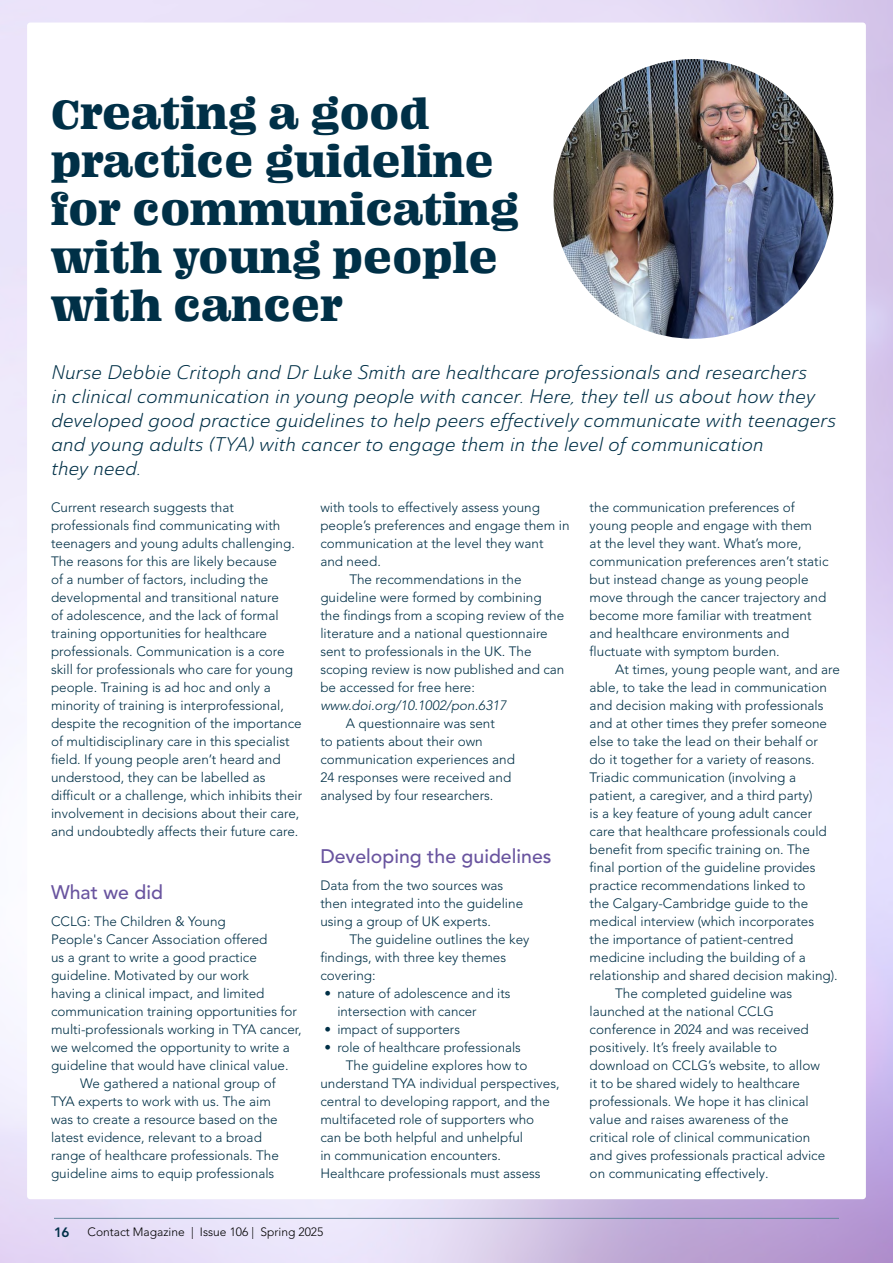
<style>
.page{position:relative;width:893px;height:1263px;background:#fff}
.page>*{position:absolute;margin:0;border:0;box-sizing:border-box;transform-origin:0 0}
.t1{font:45px/48px "Ohno Fatface 12 Pt";color:#003047}
.t2{font:19.5px/24px "Ainslie Sans Nor Boo It";color:#003047}
.t3{font:500 19.5px "Avenir LT Pro";color:#69549f}
.t4{font:300 13.5px/18px "Avenir LT Pro";color:#003047}
.t5{font:italic 300 13.5px "Avenir LT Pro";color:#003047}
.t6{font:800 13.5px "Avenir LT Pro";color:#003047}
.t7{font:300 12px "Avenir LT Pro";color:#000}
</style>
<div class="page">
<img style="left:554px;top:59px;width:279px;height:280px;border-radius:140px">
<hr style="left:54px;top:1218px;width:785px;height:1px;background:#65879d">
<h1 class="t1" style="left:51px;top:89px;width:470px">Creating a good practice guideline for communicating with young people with cancer</h1>
<p class="t2" style="left:51px;top:361px;width:786px">Nurse Debbie Critoph and Dr Luke Smith are healthcare professionals and researchers<br>in clinical communication in young people with cancer. Here, they tell us about how they developed good practice guidelines to help peers effectively communicate with teenagers and young adults (TYA) with cancer to engage them in the level of communication<br>they need.</p>
<p class="t4" style="left:51px;top:498px;width:253px">Current research suggests that professionals find communicating with teenagers and young adults challenging.<br>The reasons for this are likely because<br>of a number of factors, including the developmental and transitional nature<br>of adolescence, and the lack of formal training opportunities for healthcare professionals. Communication is a core skill for professionals who care for young people. Training is ad hoc and only a minority of training is interprofessional, despite the recognition of the importance of multidisciplinary care in this specialist field. If young people aren’t heard and understood, they can be labelled as difficult or a challenge, which inhibits their involvement in decisions about their care, and undoubtedly affects their future care.</p>
<p class="t4" style="left:320px;top:498px;width:221px">with tools to effectively assess young</p>
<p class="t4" style="left:320px;top:516px;width:251px">people’s preferences and engage them in</p>
<p class="t4" style="left:320px;top:534px;width:225px">communication at the level they want</p>
<p class="t4" style="left:320px;top:552px;width:62px">and need.</p>
<p class="t4" style="left:349px;top:570px;width:174px">The recommendations in the</p>
<p class="t4" style="left:320px;top:588px;width:223px">guideline were formed by combining</p>
<p class="t4" style="left:320px;top:606px;width:245px">the findings from a scoping review of the</p>
<p class="t4" style="left:320px;top:624px;width:229px">literature and a national questionnaire</p>
<p class="t4" style="left:320px;top:642px;width:213px">sent to professionals in the UK. The</p>
<p class="t4" style="left:320px;top:660px;width:246px">scoping review is now published and can</p>
<p class="t4" style="left:320px;top:678px;width:156px">be accessed for free here:</p>
<p class="t5" style="left:320px;top:697px;width:188px">www.doi.org/10.1002/pon.6317</p>
<p class="t4" style="left:320px;top:714px;width:196px;text-indent:26px">A questionnaire was sent<br>to patients about their own communication experiences and<br>24 responses were received and analysed by four researchers.</p>
<p class="t4" style="left:590px;top:498px;width:240px">the communication preferences of young people and engage with them<br>at the level they want. What’s more, communication preferences aren’t static but instead change as young people move through the cancer trajectory and become more familiar with treatment and healthcare environments and fluctuate with symptom burden.</p>
<p class="t4" style="left:615px;top:660px;width:226px">At times, young people want, and are</p>
<p class="t4" style="left:590px;top:678px;width:239px">able, to take the lead in communication</p>
<p class="t4" style="left:590px;top:696px;width:235px">and decision making with professionals</p>
<p class="t4" style="left:590px;top:714px;width:239px">and at other times they prefer someone</p>
<p class="t4" style="left:590px;top:732px;width:230px">else to take the lead on their behalf or</p>
<p class="t4" style="left:590px;top:750px;width:226px">do it together for a variety of reasons.</p>
<p class="t4" style="left:590px;top:768px;width:208px">Triadic communication (involving a</p>
<p class="t4" style="left:590px;top:786px;width:224px">patient, a caregiver, and a third party)</p>
<p class="t4" style="left:590px;top:804px;width:224px">is a key feature of young adult cancer</p>
<p class="t4" style="left:590px;top:822px;width:239px">care that healthcare professionals could</p>
<p class="t4" style="left:590px;top:840px;width:222px">benefit from specific training on. The</p>
<p class="t4" style="left:590px;top:858px;width:227px">final portion of the guideline provides</p>
<p class="t4" style="left:590px;top:876px;width:217px">practice recommendations linked to</p>
<p class="t4" style="left:590px;top:894px;width:220px">the Calgary-Cambridge guide to the</p>
<p class="t4" style="left:590px;top:912px;width:226px">medical interview (which incorporates</p>
<p class="t4" style="left:590px;top:930px;width:205px">the importance of patient-centred</p>
<p class="t4" style="left:590px;top:948px;width:218px">medicine including the building of a</p>
<p class="t4" style="left:590px;top:966px;width:250px">relationship and shared decision making).</p>
<p class="t4" style="left:615px;top:984px;width:179px">The completed guideline was</p>
<p class="t4" style="left:590px;top:1002px;width:186px">launched at the national CCLG</p>
<p class="t4" style="left:590px;top:1020px;width:221px">conference in 2024 and was received</p>
<p class="t4" style="left:590px;top:1038px;width:189px">positively. It’s freely available to</p>
<p class="t4" style="left:590px;top:1056px;width:232px">download on CCLG’s website, to allow</p>
<p class="t4" style="left:590px;top:1074px;width:212px">it to be shared widely to healthcare</p>
<p class="t4" style="left:590px;top:1092px;width:221px">professionals. We hope it has clinical</p>
<p class="t4" style="left:590px;top:1110px;width:200px">value and raises awareness of the</p>
<p class="t4" style="left:590px;top:1128px;width:222px">critical role of clinical communication</p>
<p class="t4" style="left:590px;top:1146px;width:237px">and gives professionals practical advice</p>
<p class="t4" style="left:590px;top:1164px;width:181px">on communicating effectively.</p>
<h2 class="t3" style="left:320px;top:845px;width:233px">Developing the guidelines</h2>
<p class="t4" style="left:320px;top:876px;width:204px">Data from the two sources was then integrated into the guideline using a group of UK experts.</p>
<p class="t4" style="left:320px;top:930px;width:211px;text-indent:29px">The guideline outlines the key findings, with three key themes covering:</p>
<p class="t4" style="left:337px;top:984px;width:175px;text-indent:-13px">• nature of adolescence and its intersection with cancer</p>
<p class="t4" style="left:325px;top:1020px;width:137px">• impact of supporters</p>
<p class="t4" style="left:325px;top:1038px;width:198px">• role of healthcare professionals</p>
<p class="t4" style="left:346px;top:1056px;width:183px">The guideline explores how to</p>
<p class="t4" style="left:320px;top:1074px;width:241px">understand TYA individual perspectives,</p>
<p class="t4" style="left:320px;top:1092px;width:231px">central to developing rapport, and the</p>
<p class="t4" style="left:320px;top:1110px;width:215px">multifaceted role of supporters who</p>
<p class="t4" style="left:320px;top:1128px;width:204px">can be both helpful and unhelpful</p>
<p class="t4" style="left:320px;top:1146px;width:182px">in communication encounters.</p>
<p class="t4" style="left:320px;top:1164px;width:222px">Healthcare professionals must assess</p>
<h2 class="t3" style="left:51px;top:881px;width:113px">What we did</h2>
<p class="t4" style="left:51px;top:912px;width:176px">CCLG: The Children &amp; Young</p>
<p class="t4" style="left:51px;top:930px;width:218px">People's Cancer Association offered</p>
<p class="t4" style="left:51px;top:948px;width:207px">us a grant to write a good practice</p>
<p class="t4" style="left:51px;top:966px;width:200px">guideline. Motivated by our work</p>
<p class="t4" style="left:51px;top:984px;width:215px">having a clinical impact, and limited</p>
<p class="t4" style="left:51px;top:1002px;width:248px">communication training opportunities for</p>
<p class="t4" style="left:51px;top:1020px;width:252px">multi‑professionals working in TYA cancer,</p>
<p class="t4" style="left:51px;top:1038px;width:240px">we welcomed the opportunity to write a</p>
<p class="t4" style="left:51px;top:1056px;width:239px">guideline that would have clinical value.</p>
<p class="t4" style="left:80px;top:1074px;width:197px">We gathered a national group of</p>
<p class="t4" style="left:51px;top:1092px;width:221px">TYA experts to work with us. The aim</p>
<p class="t4" style="left:51px;top:1110px;width:228px">was to create a resource based on the</p>
<p class="t4" style="left:51px;top:1128px;width:212px">latest evidence, relevant to a broad</p>
<p class="t4" style="left:51px;top:1146px;width:229px">range of healthcare professionals. The</p>
<p class="t4" style="left:51px;top:1164px;width:225px">guideline aims to equip professionals</p>
<p class="t6" style="left:54px;top:1224px;width:17px">16</p>
<p class="t7" style="left:88px;top:1225px;width:237px">Contact Magazine | Issue 106 | Spring 2025</p>
</div>
